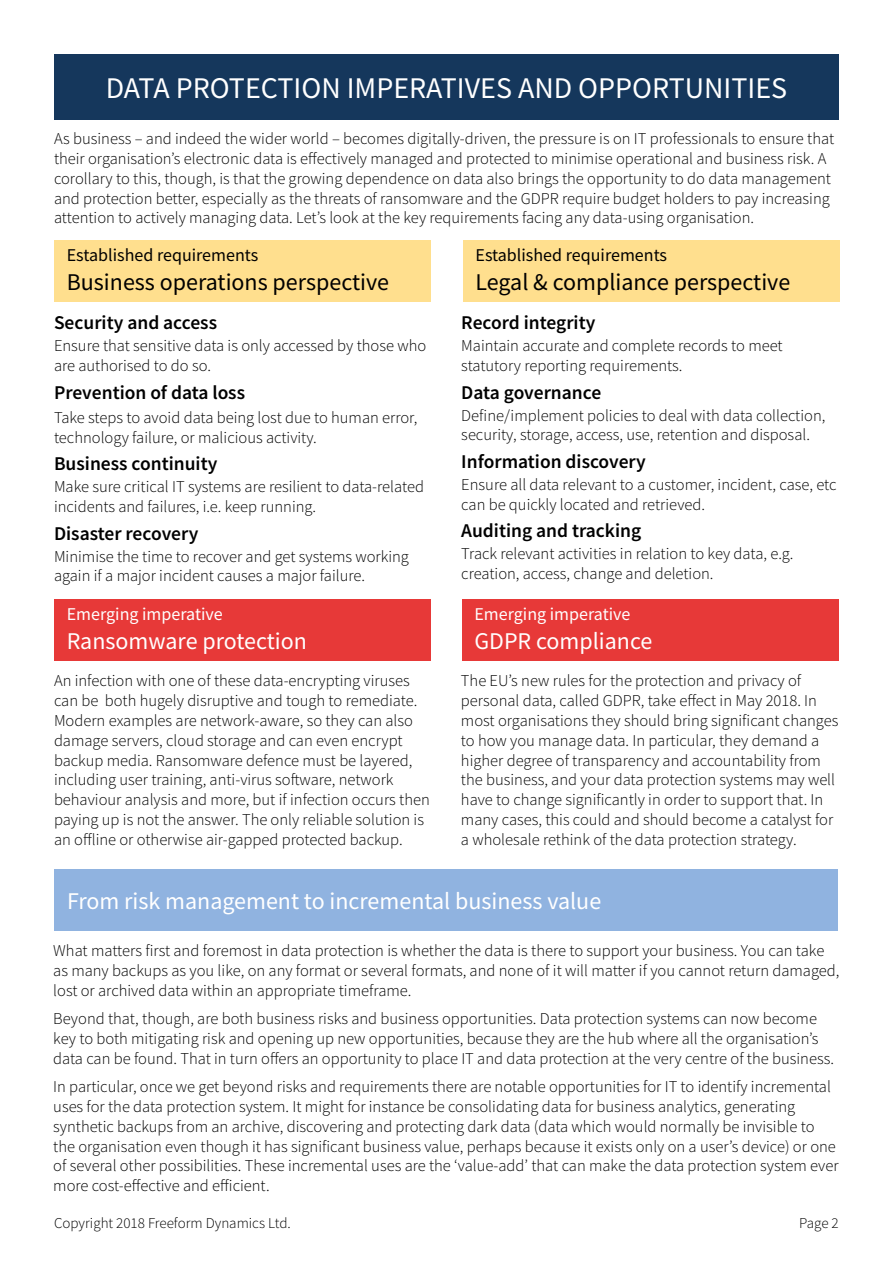
<style>
.page{position:relative;width:893px;height:1263px;background:#fff}
.page>*{position:absolute;margin:0;border:0;box-sizing:border-box;transform-origin:0 0}
.t1{font:30px "Source Sans Pro";color:#fff}
.t2{font:24px "Source Sans Pro";color:#fff}
.t3{font:24px "Source Sans Pro";color:#000}
.t4{font:600 19.5px "Source Sans Pro";color:#000}
.t5{font:18px "Source Sans Pro";color:#000}
.t6{font:18px "Source Sans Pro";color:#fff}
.t7{font:300 16.5px/19.8px "Source Sans Pro";color:#000}
.t8{font:300 15px "Source Sans Pro";color:#000}
</style>
<div class="page">
<div style="left:54px;top:54px;width:785px;height:65px;background:#15375c"></div>
<div style="left:54px;top:240px;width:377px;height:62px;background:#ffdf8e"></div>
<div style="left:463px;top:240px;width:377px;height:62px;background:#ffdf8e"></div>
<div style="left:54px;top:600px;width:377px;height:61px;background:#e73938"></div>
<div style="left:54px;top:870px;width:784px;height:61px;background:#90b3e0"></div>
<div style="left:462px;top:600px;width:377px;height:61px;background:#e73938"></div>
<h1 class="t1" style="left:106px;top:69px;width:683px">DATA PROTECTION IMPERATIVES AND OPPORTUNITIES</h1>
<p class="t7" style="left:54px;top:129px;width:782px">As business – and indeed the wider world – becomes digitally-driven, the pressure is on IT professionals to ensure that their organisation’s electronic data is effectively managed and protected to minimise operational and business risk. A corollary to this, though, is that the growing dependence on data also brings the opportunity to do data management and protection better, especially as the threats of ransomware and the GDPR require budget holders to pay increasing attention to actively managing data. Let’s look at the key requirements facing any data-using organisation.</p>
<p class="t5" style="left:67px;top:243px;width:193px">Established requirements</p>
<h2 class="t3" style="left:67px;top:266px;width:324px">Business operations perspective</h2>
<p class="t5" style="left:475px;top:243px;width:193px">Established requirements</p>
<h2 class="t3" style="left:475px;top:266px;width:316px">Legal &amp; compliance perspective</h2>
<p class="t4" style="left:54px;top:310px;width:165px">Security and access</p>
<p class="t7" style="left:54px;top:336px;width:374px">Ensure that sensitive data is only accessed by those who are authorised to do so.</p>
<p class="t4" style="left:54px;top:379px;width:193px">Prevention of data loss</p>
<p class="t7" style="left:54px;top:407px;width:365px">Take steps to avoid data being lost due to human error, technology failure, or malicious activity.</p>
<p class="t4" style="left:54px;top:451px;width:165px">Business continuity</p>
<p class="t7" style="left:54px;top:477px;width:371px">Make sure critical IT systems are resilient to data-related incidents and failures, i.e. keep running.</p>
<p class="t4" style="left:54px;top:520px;width:146px">Disaster recovery</p>
<p class="t7" style="left:54px;top:546px;width:356px">Minimise the time to recover and get systems working again if a major incident causes a major failure.</p>
<p class="t6" style="left:67px;top:603px;width:158px">Emerging imperative</p>
<h2 class="t2" style="left:67px;top:626px;width:242px">Ransomware protection</h2>
<p class="t7" style="left:54px;top:671px;width:377px">An infection with one of these data-encrypting viruses can be both hugely disruptive and tough to remediate.<br>Modern examples are network-aware, so they can also damage servers, cloud storage and can even encrypt backup media. Ransomware defence must be layered, including user training, anti-virus software, network behaviour analysis and more, but if infection occurs then paying up is not the answer. The only reliable solution is an offline or otherwise air-gapped protected backup.</p>
<p class="t4" style="left:461px;top:310px;width:136px">Record integrity</p>
<p class="t7" style="left:461px;top:336px;width:323px">Maintain accurate and complete records to meet statutory reporting requirements.</p>
<p class="t4" style="left:461px;top:379px;width:141px">Data governance</p>
<p class="t7" style="left:461px;top:405px;width:366px">Define/implement policies to deal with data collection, security, storage, access, use, retention and disposal.</p>
<p class="t4" style="left:461px;top:449px;width:186px">Information discovery</p>
<p class="t7" style="left:461px;top:475px;width:377px">Ensure all data relevant to a customer, incident, case, etc can be quickly located and retrieved.</p>
<p class="t4" style="left:461px;top:518px;width:181px">Auditing and tracking</p>
<p class="t7" style="left:461px;top:544px;width:334px">Track relevant activities in relation to key data, e.g. creation, access, change and deletion.</p>
<p class="t6" style="left:474px;top:603px;width:158px">Emerging imperative</p>
<h2 class="t2" style="left:474px;top:626px;width:179px">GDPR compliance</h2>
<p class="t7" style="left:461px;top:671px;width:379px">The EU’s new rules for the protection and privacy of personal data, called GDPR, take effect in May 2018. In most organisations they should bring significant changes to how you manage data. In particular, they demand a higher degree of transparency and accountability from the business, and your data protection systems may well have to change significantly in order to support that. In many cases, this could and should become a catalyst for a wholesale rethink of the data protection strategy.</p>
<h2 class="t2" style="left:67px;top:886px;width:536px">From risk management to incremental business value</h2>
<p class="t7" style="left:53px;top:941px;width:788px">What matters first and foremost in data protection is whether the data is there to support your business. You can take as many backups as you like, on any format or several formats, and none of it will matter if you cannot return damaged, lost or archived data within an appropriate timeframe.</p>
<p class="t7" style="left:53px;top:1009px;width:782px">Beyond that, though, are both business risks and business opportunities. Data protection systems can now become key to both mitigating risk and opening up new opportunities, because they are the hub where all the organisation’s data can be found. That in turn offers an opportunity to place IT and data protection at the very centre of the business.</p>
<p class="t7" style="left:53px;top:1077px;width:787px">In particular, once we get beyond risks and requirements there are notable opportunities for IT to identify incremental uses for the data protection system. It might for instance be consolidating data for business analytics, generating synthetic backups from an archive, discovering and protecting dark data (data which would normally be invisible to the organisation even though it has significant business value, perhaps because it exists only on a user’s device) or one of several other possibilities. These incremental uses are the ‘value-add’ that can make the data protection system ever more cost-effective and efficient.</p>
<p class="t8" style="left:54px;top:1213px;width:238px">Copyright 2018 Freeform Dynamics Ltd.</p>
<p class="t8" style="left:799px;top:1213px;width:41px">Page 2</p>
</div>
